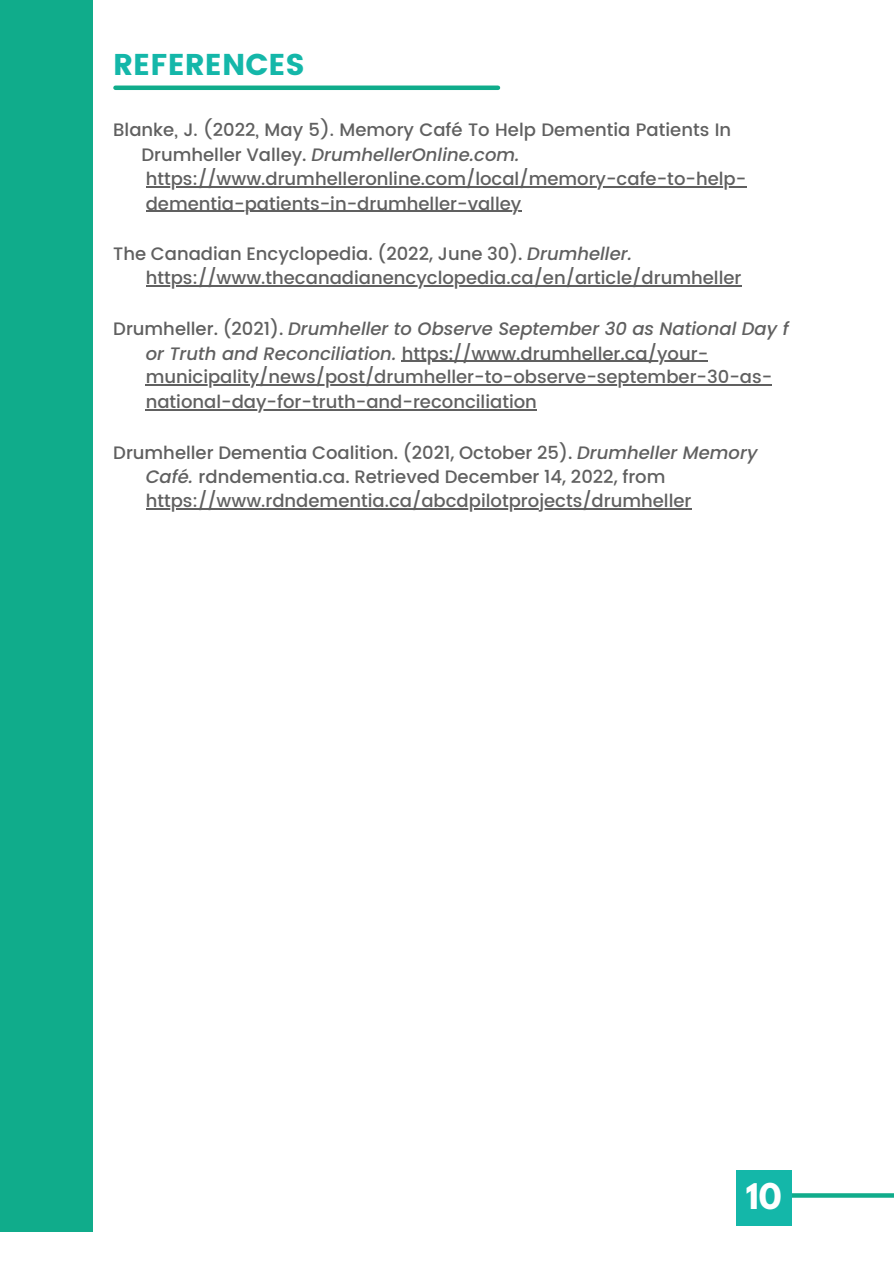
<style>
.page{position:relative;width:894px;height:1264px;background:#fff}
.page>*{position:absolute;margin:0;border:0;box-sizing:border-box;transform-origin:0 0}
.t1{font:700 31.35px "League Spartan";color:#fff}
.t2{font:30px "Poppins";color:#14b7a9}
.t3{font:500 18px/23.7px "Poppins";color:#606060}
.t4{font:italic 500 18px "Poppins";color:#606060}
.s1{font-style:normal}
.s2{font-style:italic}
</style>
<div class="page">
<div style="left:0;top:0;width:92px;height:1231px;background:#10ac8b"></div>
<div style="left:115px;top:85px;width:383px;height:5px;background:#10ac8b"></div>
<svg style="left:791px;top:1177px;width:102px;height:35px"></svg>
<div style="left:735px;top:1169px;width:56px;height:55px;background:#14b7a9"></div>
<hr style="left:146px;top:186px;width:600px;height:1px;background:#606060">
<hr style="left:146px;top:211px;width:375px;height:1px;background:#606060">
<hr style="left:146px;top:285px;width:595px;height:1px;background:#606060">
<hr style="left:401px;top:360px;width:307px;height:2px;background:#606060">
<hr style="left:146px;top:384px;width:626px;height:1px;background:#606060">
<hr style="left:146px;top:409px;width:391px;height:1px;background:#606060">
<hr style="left:146px;top:508px;width:545px;height:1px;background:#606060">
<h1 class="t2" style="left:113px;top:47px;width:193px">REFERENCES</h1>
<p class="t3" style="left:113px;top:117px;width:619px">Blanke, J. (2022, May 5). Memory Café To Help Dementia Patients In</p>
<p class="t4" style="left:141px;top:142px;width:379px"><span class="s1">Drumheller Valley.</span> DrumhellerOnline.com.</p>
<p class="t3" style="left:146px;top:167px;width:602px">https://www.drumhelleronline.com/local/memory-cafe-to-help-</p>
<p class="t3" style="left:146px;top:192px;width:377px">dementia-patients-in-drumheller-valley</p>
<p class="t3" style="left:113px;top:242px;width:520px">The Canadian Encyclopedia. (2022, June 30). <span class="s2">Drumheller.</span></p>
<p class="t3" style="left:146px;top:266px;width:597px">https://www.thecanadianencyclopedia.ca/en/article/drumheller</p>
<p class="t4" style="left:113px;top:316px;width:676px"><span class="s1">Drumheller. (2021).</span> Drumheller to Observe September 30 as National Day f</p>
<p class="t3" style="left:146px;top:341px;width:564px"><span class="s2">or Truth and Reconciliation.</span> https://www.drumheller.ca/your-</p>
<p class="t3" style="left:146px;top:365px;width:628px">municipality/news/post/drumheller-to-observe-september-30-as-</p>
<p class="t3" style="left:146px;top:390px;width:392px">national-day-for-truth-and-reconciliation</p>
<p class="t3" style="left:113px;top:440px;width:645px">Drumheller Dementia Coalition. (2021, October 25). <span class="s2">Drumheller Memory</span></p>
<p class="t3" style="left:146px;top:465px;width:547px"><span class="s2">Café.</span> rdndementia.ca. Retrieved December 14, 2022, from https://www.rdndementia.ca/abcdpilotprojects/drumheller</p>
<p class="t1" style="left:745px;top:1180px;width:37px">10</p>
</div>
